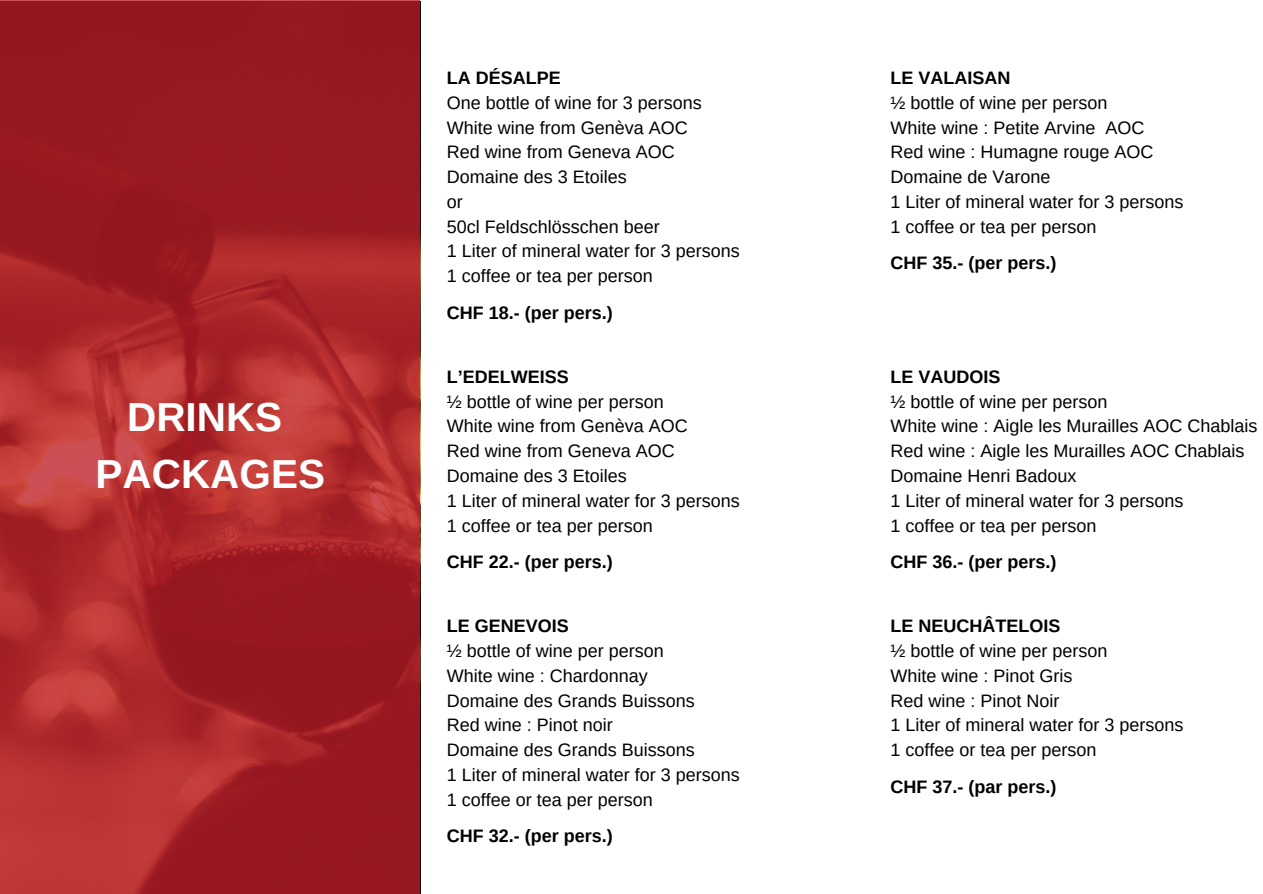
<style>
.page{position:relative;width:1263px;height:894px;background:#fff}
.page>*{position:absolute;margin:0;border:0;box-sizing:border-box;transform-origin:0 0}
.t1{font:700 40.5px/56.2px "Arimo";color:#fff;text-align:center}
.t2{font:18px/24.8px "Arimo";color:#000}
.t3{font:700 18px "Arimo";color:#000}
</style>
<div class="page">
<svg style="left:0;top:0;width:420px;height:893px;background:#a52328"></svg>
<h1 class="t1" style="left:96px;top:389px;width:231px">DRINKS<br>PACKAGES</h1>
<p class="t3" style="left:447px;top:68px;width:115px">LA DÉSALPE</p>
<p class="t2" style="left:447px;top:90px;width:294px">One bottle of wine for 3 persons<br>White wine from Genèva AOC<br>Red wine from Geneva AOC<br>Domaine des 3 Etoiles<br>or<br>50cl Feldschlösschen beer<br>1 Liter of mineral water for 3 persons<br>1 coffee or tea per person</p>
<p class="t3" style="left:447px;top:302px;width:167px">CHF 18.- (per pers.)</p>
<p class="t3" style="left:447px;top:366px;width:123px">L’EDELWEISS</p>
<p class="t2" style="left:447px;top:389px;width:294px">½ bottle of wine per person<br>White wine from Genèva AOC<br>Red wine from Geneva AOC<br>Domaine des 3 Etoiles<br>1 Liter of mineral water for 3 persons<br>1 coffee or tea per person</p>
<p class="t3" style="left:447px;top:552px;width:167px">CHF 22.- (per pers.)</p>
<p class="t3" style="left:447px;top:615px;width:123px">LE GENEVOIS</p>
<p class="t2" style="left:447px;top:638px;width:294px">½ bottle of wine per person<br>White wine : Chardonnay<br>Domaine des Grands Buissons<br>Red wine : Pinot noir<br>Domaine des Grands Buissons<br>1 Liter of mineral water for 3 persons<br>1 coffee or tea per person</p>
<p class="t3" style="left:447px;top:825px;width:167px">CHF 32.- (per pers.)</p>
<p class="t3" style="left:890px;top:68px;width:121px">LE VALAISAN</p>
<p class="t2" style="left:890px;top:90px;width:294px">½ bottle of wine per person<br>White wine : Petite Arvine AOC<br>Red wine : Humagne rouge AOC<br>Domaine de Varone<br>1 Liter of mineral water for 3 persons<br>1 coffee or tea per person</p>
<p class="t3" style="left:890px;top:253px;width:167px">CHF 35.- (per pers.)</p>
<p class="t3" style="left:890px;top:366px;width:111px">LE VAUDOIS</p>
<p class="t2" style="left:890px;top:389px;width:368px">½ bottle of wine per person<br>White wine : Aigle les Murailles AOC Chablais<br>Red wine : Aigle les Murailles AOC Chablais<br>Domaine Henri Badoux<br>1 Liter of mineral water for 3 persons<br>1 coffee or tea per person</p>
<p class="t3" style="left:890px;top:552px;width:167px">CHF 36.- (per pers.)</p>
<p class="t3" style="left:890px;top:615px;width:171px">LE NEUCHÂTELOIS</p>
<p class="t2" style="left:890px;top:638px;width:294px">½ bottle of wine per person<br>White wine : Pinot Gris<br>Red wine : Pinot Noir<br>1 Liter of mineral water for 3 persons<br>1 coffee or tea per person</p>
<p class="t3" style="left:890px;top:776px;width:167px">CHF 37.- (par pers.)</p>
</div>
